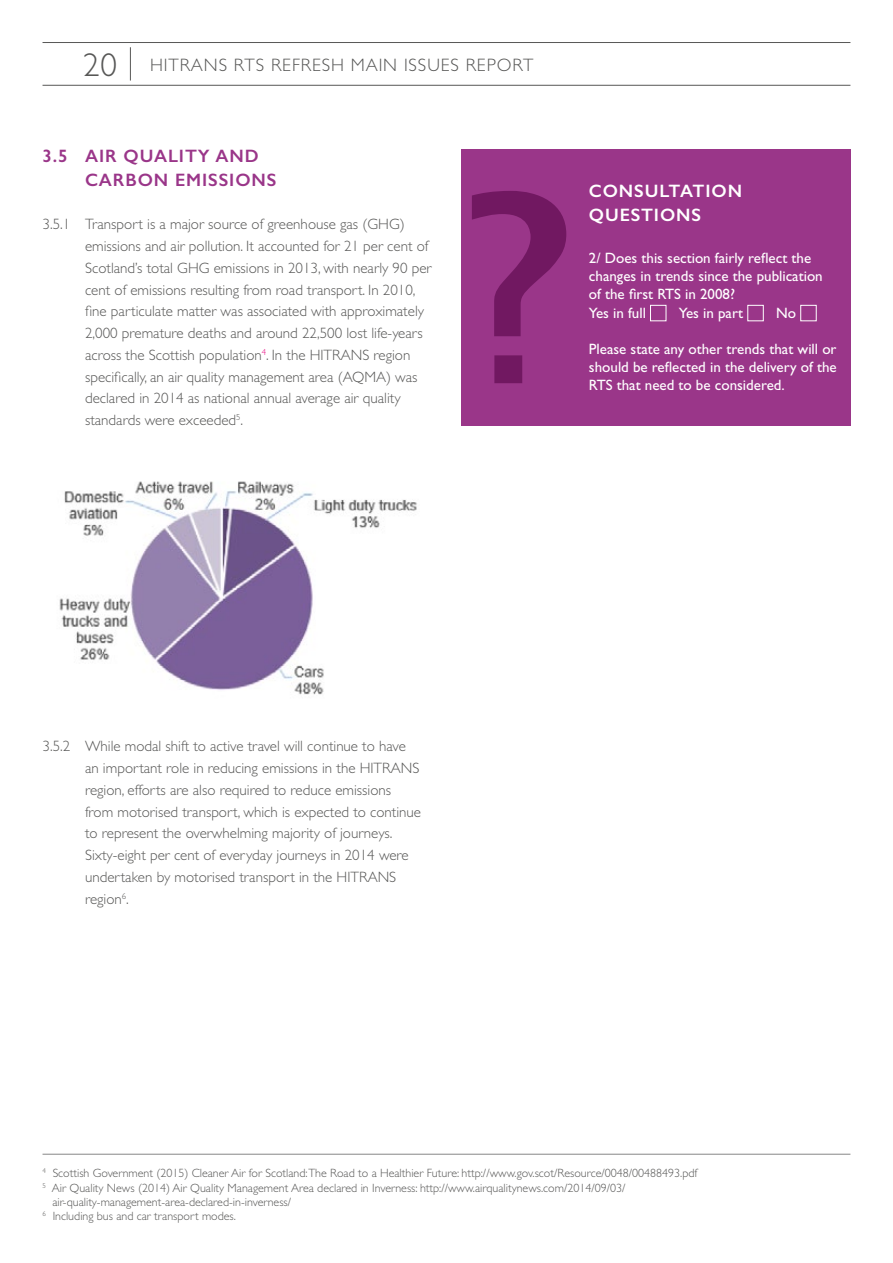
<style>
.page{position:relative;width:893px;height:1263px;background:#fff}
.page>*{position:absolute;margin:0;border:0;box-sizing:border-box;transform-origin:0 0}
.t1{font:300 18px "Gill Sans CE";letter-spacing:.05em;color:#575756}
.t2{font:600 18px/24px "Gill Sans";letter-spacing:.05em;color:#9a3689}
.t3{font:600 18px/24px "Gill Sans";letter-spacing:.05em;color:#fff}
.t4{font:300 15px/21.8px "Gill Sans CE";color:#575756}
.t5{font:15px/18.5px "Gill Sans CE";color:#fff}
.t6{font:300 12px "Gill Sans CE";color:#575756}
.s1{font-size:33px}
</style>
<div class="page">
<hr style="left:130px;top:47px;width:1px;height:34px;background:#575756">
<hr style="left:43px;top:42px;width:807px;height:1px;background:#575756">
<hr style="left:43px;top:85px;width:807px;height:1px;background:#575756">
<img style="left:59px;top:481px;width:358px;height:214px">
<div style="left:461px;top:149px;width:389px;height:276px;background:#9a3689"></div>
<div style="left:650px;top:305px;width:16px;height:16px;border:1px solid #fff"></div>
<div style="left:747px;top:305px;width:17px;height:16px;border:1px solid #fff"></div>
<div style="left:800px;top:305px;width:17px;height:16px;border:1px solid #fff"></div>
<svg style="left:472px;top:191px;width:94px;height:192px"></svg>
<hr style="left:43px;top:1154px;width:807px;height:1px;background:#878787">
<p class="t1" style="left:83px;top:54px;width:452px"><span class="s1">20</span> HITRANS RTS REFRESH MAIN ISSUES REPORT</p>
<p class="t2" style="left:85px;top:144px;width:193px;text-indent:-43px">3.5 AIR QUALITY AND<br>CARBON EMISSIONS</p>
<p class="t4" style="left:85px;top:213px;width:348px;text-indent:-43px">3.5.1 Transport is a major source of greenhouse gas (GHG) emissions and air pollution. It accounted for 21 per cent of Scotland’s total GHG emissions in 2013, with nearly 90 per cent of emissions resulting from road transport. In 2010, fine particulate matter was associated with approximately 2,000 premature deaths and around 22,500 lost life-years across the Scottish population<sup>4</sup>. In the HITRANS region specifically, an air quality management area (AQMA) was declared in 2014 as national annual average air quality standards were exceeded<sup>5</sup>.</p>
<p class="t3" style="left:589px;top:179px;width:155px">CONSULTATION<br>QUESTIONS</p>
<p class="t5" style="left:589px;top:249px;width:235px">2/ Does this section fairly reflect the changes in trends since the publication of the first RTS in 2008?<br>Yes in full</p>
<p class="t5" style="left:679px;top:304px;width:66px">Yes in part</p>
<p class="t5" style="left:776px;top:304px;width:21px">No</p>
<p class="t5" style="left:589px;top:340px;width:249px;line-height:18px;text-align:justify">Please state any other trends that will or should be reflected in the delivery of the RTS that need to be considered.</p>
<p class="t4" style="left:85px;top:735px;width:337px;text-indent:-43px">3.5.2 While modal shift to active travel will continue to have an important role in reducing emissions in the HITRANS region, efforts are also required to reduce emissions from motorised transport, which is expected to continue to represent the overwhelming majority of journeys.<br>Sixty-eight per cent of everyday journeys in 2014 were undertaken by motorised transport in the HITRANS region<sup>6</sup>.</p>
<p class="t6" style="left:43px;top:1166px;width:656px"><sup>4</sup> Scottish Government (2015) Cleaner Air for Scotland:The Road to a Healthier Future: http://www.gov.scot/Resource/0048/00488493.pdf</p>
<p class="t6" style="left:43px;top:1181px;width:584px"><sup>5</sup> Air Quality News (2014) Air Quality Management Area declared in Inverness: http://www.airqualitynews.com/2014/09/03/</p>
<p class="t6" style="left:53px;top:1195px;width:240px">air-quality-management-area-declared-in-inverness/</p>
<p class="t6" style="left:43px;top:1209px;width:195px"><sup>6</sup> Including bus and car transport modes.</p>
</div>
